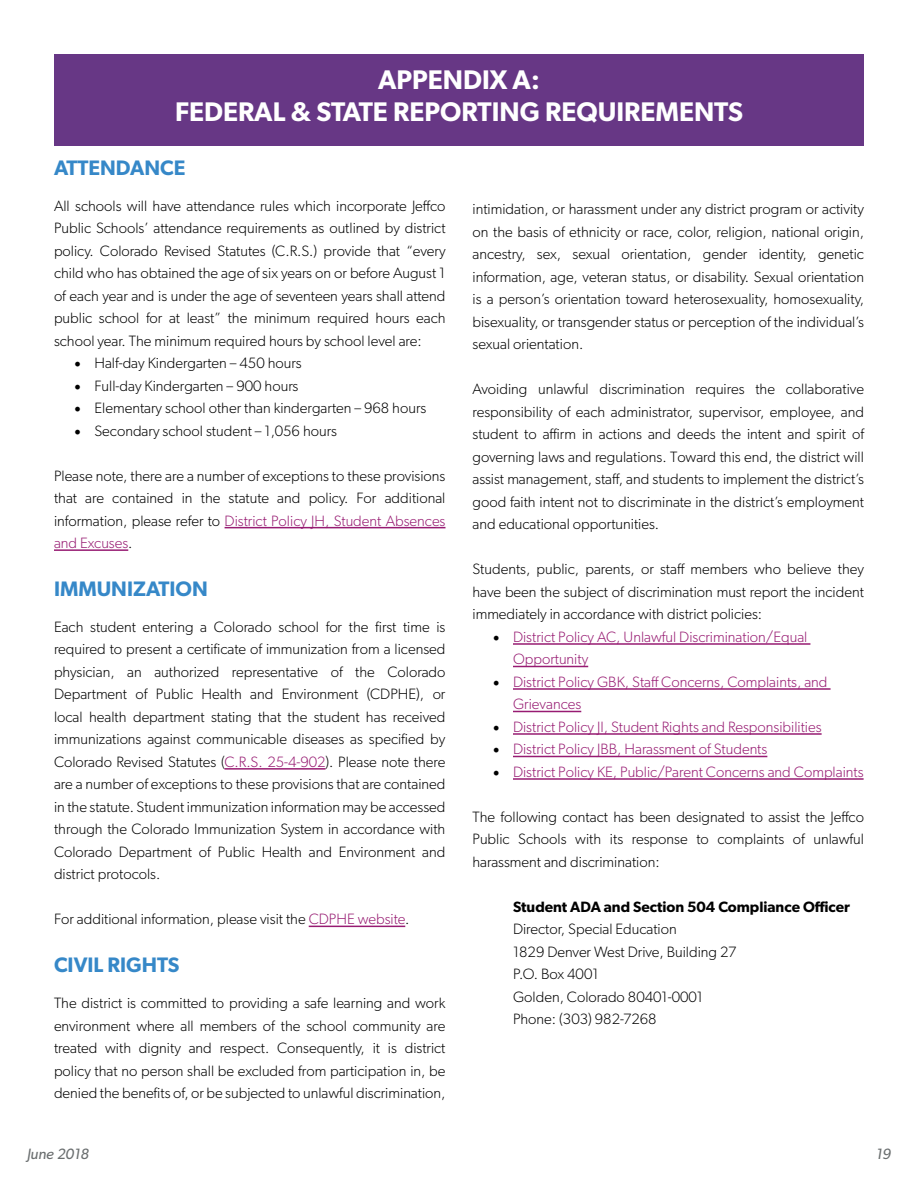
<style>
.page{position:relative;width:918px;height:1188px;background:#fff}
.page>*{position:absolute;margin:0;border:0;box-sizing:border-box;transform-origin:0 0}
.t1{font:600 27px/32.4px "Gibson";color:#fff;text-align:center}
.t2{font:600 21px "Gibson";color:#3688c8}
.t3{font:300 15px/22.5px "Gibson";color:#000;text-align:justify}
.t4{font:300 15px/22.5px "Gibson";color:#971b72}
.t5{font:600 15px "Gibson";color:#000}
.t6{font:italic 15px "Gibson";color:#6b6f70}
.s1{font-family:"Minion Pro";font-weight:400;font-size:18px}
.s2{color:#971b72}
.s3{font-family:"Minion Pro";font-weight:400;font-size:18px;color:#000}
</style>
<div class="page">
<hr style="left:225px;top:527px;width:221px;height:1px;background:#971b72">
<hr style="left:54px;top:549px;width:74px;height:2px;background:#971b72">
<hr style="left:224px;top:768px;width:102px;height:2px;background:#971b72">
<hr style="left:309px;top:926px;width:96px;height:1px;background:#971b72">
<hr style="left:513px;top:643px;width:297px;height:2px;background:#971b72">
<hr style="left:513px;top:666px;width:75px;height:1px;background:#971b72">
<hr style="left:513px;top:688px;width:318px;height:2px;background:#971b72">
<hr style="left:513px;top:711px;width:68px;height:1px;background:#971b72">
<hr style="left:513px;top:733px;width:309px;height:2px;background:#971b72">
<hr style="left:513px;top:756px;width:254px;height:1px;background:#971b72">
<hr style="left:513px;top:778px;width:351px;height:2px;background:#971b72">
<div style="left:54px;top:54px;width:810px;height:91px;background:#673785"></div>
<h1 class="t1" style="left:175px;top:63px;width:569px">APPENDIX A:<br>FEDERAL &amp; STATE REPORTING REQUIREMENTS</h1>
<h2 class="t2" style="left:54px;top:155px;width:133px">ATTENDANCE</h2>
<p class="t3" style="left:54px;top:194px;width:393px">All schools will have attendance rules which incorporate Jeffco Public Schools’ attendance requirements as outlined by district policy. Colorado Revised Statutes (C.R.S.) provide that “every child who has obtained the age of six years on or before August 1 of each year and is under the age of seventeen years shall attend public school for at least” the minimum required hours each school year. The minimum required hours by school level are:</p>
<p class="t3" style="left:74px;top:352px;width:229px"><span class="s1">•</span> Half-day Kindergarten – 450 hours</p>
<p class="t3" style="left:74px;top:374px;width:226px"><span class="s1">•</span> Full-day Kindergarten – 900 hours</p>
<p class="t3" style="left:74px;top:397px;width:353px"><span class="s1">•</span> Elementary school other than kindergarten – 968 hours</p>
<p class="t3" style="left:74px;top:419px;width:264px"><span class="s1">•</span> Secondary school student – 1,056 hours</p>
<p class="t3" style="left:54px;top:464px;width:393px">Please note, there are a number of exceptions to these provisions that are contained in the statute and policy. For additional information, please refer to <span class="s2">District Policy JH, Student Absences and Excuses</span>.</p>
<h2 class="t2" style="left:54px;top:576px;width:155px">IMMUNIZATION</h2>
<p class="t3" style="left:54px;top:615px;width:393px">Each student entering a Colorado school for the first time is required to present a certificate of immunization from a licensed physician, an authorized representative of the Colorado Department of Public Health and Environment (CDPHE), or local health department stating that the student has received immunizations against communicable diseases as specified by Colorado Revised Statutes (<span class="s2">C.R.S. 25-4-902</span>). Please note there are a number of exceptions to these provisions that are contained in the statute. Student immunization information may be accessed through the Colorado Immunization System in accordance with Colorado Department of Public Health and Environment and district protocols.</p>
<p class="t3" style="left:54px;top:908px;width:357px">For additional information, please visit the <span class="s2">CDPHE website</span>.</p>
<h2 class="t2" style="left:54px;top:952px;width:127px">CIVIL RIGHTS</h2>
<p class="t3" style="left:54px;top:991px;width:393px">The district is committed to providing a safe learning and work environment where all members of the school community are treated with dignity and respect. Consequently, it is district policy that no person shall be excluded from participation in, be denied the benefits of, or be subjected to unlawful discrimination,</p>
<p class="t3" style="left:472px;top:198px;width:393px">intimidation, or harassment under any district program or activity on the basis of ethnicity or race, color, religion, national origin, ancestry, sex, sexual orientation, gender identity, genetic information, age, veteran status, or disability. Sexual orientation is a person’s orientation toward heterosexuality, homosexuality, bisexuality, or transgender status or perception of the individual’s sexual orientation.</p>
<p class="t3" style="left:472px;top:378px;width:393px">Avoiding unlawful discrimination requires the collaborative responsibility of each administrator, supervisor, employee, and student to affirm in actions and deeds the intent and spirit of governing laws and regulations. Toward this end, the district will assist management, staff, and students to implement the district’s good faith intent not to discriminate in the district’s employment and educational opportunities.</p>
<p class="t3" style="left:472px;top:558px;width:393px">Students, public, parents, or staff members who believe they have been the subject of discrimination must report the incident immediately in accordance with district policies:</p>
<p class="t4" style="left:513px;top:625px;width:296px;text-indent:-20px"><span class="s3">•</span> District Policy AC, Unlawful Discrimination/Equal<br>Opportunity</p>
<p class="t4" style="left:513px;top:670px;width:316px;text-indent:-20px"><span class="s3">•</span> District Policy GBK, Staff Concerns, Complaints, and<br>Grievances</p>
<p class="t4" style="left:493px;top:715px;width:330px"><span class="s3">•</span> District Policy JI, Student Rights and Responsibilities</p>
<p class="t4" style="left:493px;top:738px;width:276px"><span class="s3">•</span> District Policy JBB, Harassment of Students</p>
<p class="t4" style="left:493px;top:760px;width:372px"><span class="s3">•</span> District Policy KE, Public/Parent Concerns and Complaints</p>
<p class="t3" style="left:472px;top:805px;width:393px">The following contact has been designated to assist the Jeffco Public Schools with its response to complaints of unlawful harassment and discrimination:</p>
<p class="t5" style="left:513px;top:898px;width:339px">Student ADA and Section 504 Compliance Officer</p>
<p class="t3" style="left:513px;top:918px;width:225px;text-align:left">Director, Special Education<br>1829 Denver West Drive, Building 27<br>P.O. Box 4001<br>Golden, Colorado 80401-0001<br>Phone: (303) 982-7268</p>
<p class="t6" style="left:27px;top:1145px;width:63px">June 2018</p>
<p class="t6" style="left:876px;top:1145px;width:16px">19</p>
</div>
